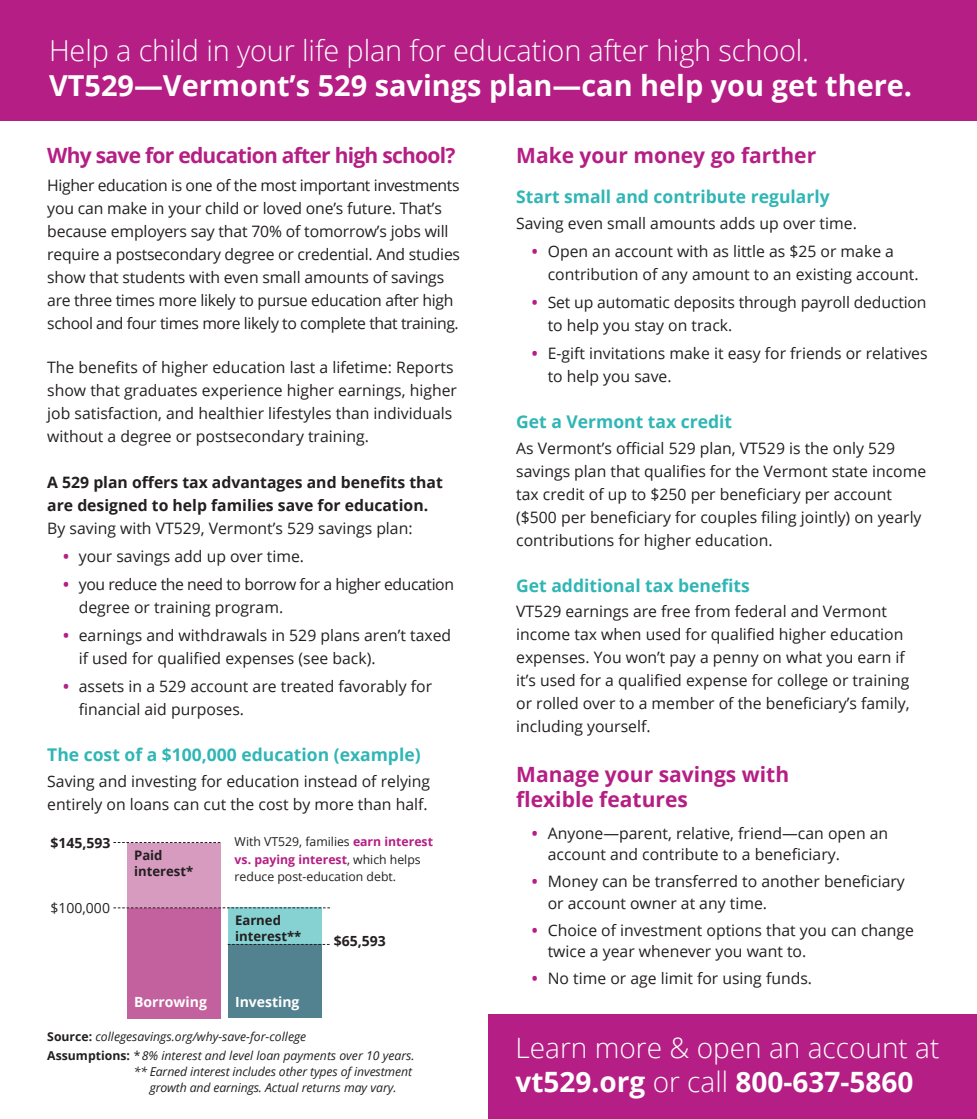
<style>
.page{position:relative;width:977px;height:1119px;background:#fff}
.page>*{position:absolute;margin:0;border:0;box-sizing:border-box;transform-origin:0 0}
.t1{font:300 28.88px "Open Sans";letter-spacing:-.005em;color:#fff}
.t2{font:700 28.88px "Open Sans";color:#fff}
.t3{font:300 28px/33.8px "Open Sans";color:#fff}
.t4{font:700 21px/25.4px "Open Sans";color:#b51e84}
.t5{font:700 21px "Open Sans";letter-spacing:-.035em;color:#b51e84}
.t6{font:700 17.5px "Open Sans";color:#2fb6b5}
.t7{font:15.75px/22.9px "Open Sans";color:#231f20}
.t8{font:700 15.75px/22.9px "Open Sans";color:#231f20}
.t9{font:15.75px/22.9px "Open Sans";letter-spacing:-.025em;color:#231f20}
.t10{font:700 14px "Open Sans";color:#fff}
.t11{font:700 14px "Open Sans";color:#231f20}
.t12{font:14px "Open Sans";color:#231f20}
.t13{font:700 13.12px/15.8px "Open Sans";color:#231f20}
.t14{font:italic 12.25px "Open Sans";color:#231f20}
.t15{font:12.25px/17.5px "Open Sans";color:#231f20}
.s1{font-weight:400}
.s2{font-weight:700;color:#b51e84}
.s3{font-weight:700;font-style:normal}
.s4{font-style:normal}
.s5{font-weight:700}
</style>
<div class="page">
<div style="left:127px;top:906px;width:93px;height:111px;background:#c2619d"></div>
<div style="left:228px;top:943px;width:93px;height:74px;background:#52818f"></div>
<div style="left:127px;top:842px;width:93px;height:65px;background:#d69bbf"></div>
<div style="left:228px;top:907px;width:93px;height:36px;background:#86d1d1"></div>
<svg style="left:228px;top:943px;width:94px;height:1px"></svg>
<div style="left:0;top:0;width:976px;height:120px;background:#b51e84"></div>
<div style="left:488px;top:1014px;width:488px;height:104px;background:#b51e84"></div>
<svg style="left:113px;top:907px;width:217px;height:1px"></svg>
<svg style="left:113px;top:842px;width:107px;height:1px"></svg>
<p class="t1" style="left:49px;top:30px;width:761px">Help a child in your life plan for education after high school.</p>
<p class="t2" style="left:49px;top:65px;width:864px">VT529—Vermont’s 529 savings plan—can help you get there.</p>
<p class="t5" style="left:47px;top:140px;width:410px">Why save for education after high school?</p>
<p class="t7" style="left:47px;top:173px;width:414px">Higher education is one of the most important investments you can make in your child or loved one’s future. That’s because employers say that 70% of tomorrow’s jobs will require a postsecondary degree or credential. And studies show that students with even small amounts of savings are three times more likely to pursue education after high school and four times more likely to complete that training.</p>
<p class="t7" style="left:47px;top:355px;width:411px">The benefits of higher education last a lifetime: Reports show that graduates experience higher earnings, higher job satisfaction, and healthier lifestyles than individuals without a degree or postsecondary training.</p>
<p class="t8" style="left:47px;top:470px;width:397px">A 529 plan offers tax advantages and benefits that are designed to help families save for education.<br><span class="s1">By saving with VT529, Vermont’s 529 savings plan:</span></p>
<p class="t7" style="left:63px;top:544px;width:243px"><span class="s2">•</span> your savings add up over time.</p>
<p class="t9" style="left:79px;top:572px;width:377px;text-indent:-16px"><span class="s2">•</span> you reduce the need to borrow for a higher education degree or training program.</p>
<p class="t7" style="left:79px;top:623px;width:374px;text-indent:-16px"><span class="s2">•</span> earnings and withdrawals in 529 plans aren’t taxed if used for qualified expenses (see back).</p>
<p class="t7" style="left:79px;top:674px;width:355px;text-indent:-16px"><span class="s2">•</span> assets in a 529 account are treated favorably for financial aid purposes.</p>
<p class="t6" style="left:47px;top:742px;width:375px">The cost of a $100,000 education (example)</p>
<p class="t7" style="left:47px;top:769px;width:384px">Saving and investing for education instead of relying entirely on loans can cut the cost by more than half.</p>
<p class="t11" style="left:50px;top:833px;width:62px">$145,593</p>
<p class="t12" style="left:50px;top:898px;width:61px">$100,000</p>
<p class="t13" style="left:134px;top:846px;width:61px">Paid interest*</p>
<p class="t15" style="left:235px;top:832px;width:200px">With VT529, families <span class="s2">earn interest vs. paying interest</span>, which helps reduce post-education debt.</p>
<p class="t13" style="left:235px;top:911px;width:68px">Earned interest**</p>
<p class="t11" style="left:334px;top:931px;width:54px">$65,593</p>
<p class="t10" style="left:134px;top:991px;width:74px">Borrowing</p>
<p class="t10" style="left:235px;top:991px;width:66px">Investing</p>
<p class="t14" style="left:47px;top:1027px;width:260px"><span class="s3">Source:</span> collegesavings.org/why-save-for-college</p>
<p class="t14" style="left:47px;top:1046px;width:369px"><span class="s3">Assumptions:</span> <span class="s4">*</span>8% interest and level loan payments over 10 years.</p>
<p class="t14" style="left:134px;top:1062px;width:279px">** Earned interest includes other types of investment</p>
<p class="t14" style="left:150px;top:1079px;width:248px">growth and earnings. Actual returns may vary.</p>
<p class="t4" style="left:516px;top:142px;width:301px">Make your money go farther</p>
<p class="t6" style="left:516px;top:184px;width:315px">Start small and contribute regularly</p>
<p class="t7" style="left:516px;top:211px;width:342px">Saving even small amounts adds up over time.</p>
<p class="t7" style="left:547px;top:239px;width:372px;text-indent:-16px"><span class="s2">•</span> Open an account with as little as $25 or make a contribution of any amount to an existing account.</p>
<p class="t7" style="left:547px;top:290px;width:380px;text-indent:-16px"><span class="s2">•</span> Set up automatic deposits through payroll deduction to help you stay on track.</p>
<p class="t7" style="left:547px;top:341px;width:381px;text-indent:-16px"><span class="s2">•</span> E-gift invitations make it easy for friends or relatives to help you save.</p>
<p class="t6" style="left:516px;top:409px;width:217px">Get a Vermont tax credit</p>
<p class="t7" style="left:516px;top:436px;width:411px">As Vermont’s official 529 plan, VT529 is the only 529 savings plan that qualifies for the Vermont state income tax credit of up to $250 per beneficiary per account ($500 per beneficiary for couples filing jointly) on yearly contributions for higher education.</p>
<p class="t6" style="left:516px;top:573px;width:235px">Get additional tax benefits</p>
<p class="t7" style="left:516px;top:599px;width:395px">VT529 earnings are free from federal and Vermont income tax when used for qualified higher education expenses. You won’t pay a penny on what you earn if it’s used for a qualified expense for college or training or rolled over to a member of the beneficiary’s family, including yourself.</p>
<p class="t4" style="left:516px;top:760px;width:274px">Manage your savings with flexible features</p>
<p class="t7" style="left:547px;top:821px;width:342px;line-height:21.7px;text-indent:-16px"><span class="s2">•</span> Anyone—parent, relative, friend—can open an account and contribute to a beneficiary.</p>
<p class="t7" style="left:547px;top:870px;width:359px;line-height:21.7px;text-indent:-16px"><span class="s2">•</span> Money can be transferred to another beneficiary or account owner at any time.</p>
<p class="t7" style="left:547px;top:918px;width:368px;line-height:21.7px;text-indent:-16px"><span class="s2">•</span> Choice of investment options that you can change twice a year whenever you want to.</p>
<p class="t7" style="left:532px;top:966px;width:281px"><span class="s2">•</span> No time or age limit for using funds.</p>
<p class="t3" style="left:515px;top:1030px;width:425px">Learn more &amp; open an account at <span class="s5">vt529.org</span> or call <span class="s5">800-637-5860</span></p>
</div>
